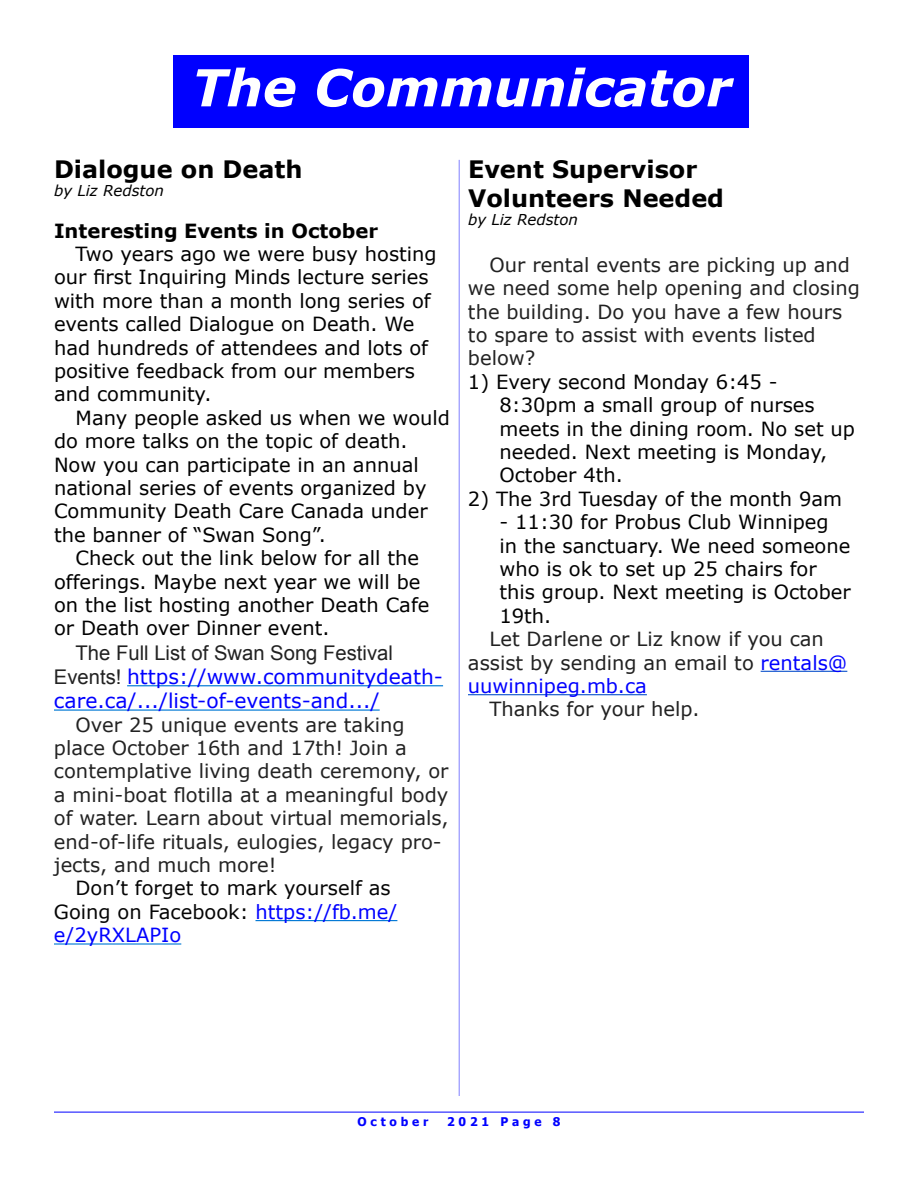
<style>
.page{position:relative;width:918px;height:1188px;background:#fff}
.page>*{position:absolute;margin:0;border:0;box-sizing:border-box;transform-origin:0 0}
.t1{font:italic 700 51px "Verdana";color:#fff}
.t2{font:700 24px/28.8px "Verdana";color:#000}
.t3{font:20.25px/24.3px "Verdana";color:#00f}
.t4{font:20.25px "Arial";color:#222}
.t5{font:19.5px/23.4px "Verdana";color:#000}
.t6{font:19.5px/23.4px "Verdana";color:#212121}
.t7{font:19.5px/23.4px "Verdana";color:#222}
.t8{font:19.5px/23.4px "Verdana";color:#050505}
.t9{font:700 19.5px "Verdana";color:#000}
.t10{font:italic 15px "Verdana";color:#000}
.t11{font:700 12px "Tahoma";letter-spacing:.32em;color:#00f}
.s1{font-family:"Arial";color:#222}
.s2{color:#00f}
</style>
<div class="page">
<div style="left:173px;top:56px;width:575px;height:72px;background:#00f"></div>
<hr style="left:54px;top:1112px;width:810px;height:1px;background:#00f">
<hr style="left:127px;top:685px;width:316px;height:1px;background:#0078d4">
<hr style="left:54px;top:709px;width:326px;height:2px;background:#0078d4">
<hr style="left:255px;top:920px;width:142px;height:1px;background:#0078d4">
<hr style="left:54px;top:943px;width:127px;height:2px;background:#0078d4">
<hr style="left:761px;top:671px;width:86px;height:1px;background:#15c">
<hr style="left:468px;top:694px;width:179px;height:1px;background:#15c">
<hr style="left:459px;top:160px;width:1px;height:936px;background:#8080ff">
<h1 class="t1" style="left:192px;top:55px;width:541px">The Communicator</h1>
<p class="t2" style="left:54px;top:155px;width:250px">Dialogue on Death</p>
<p class="t10" style="left:54px;top:181px;width:112px">by Liz Redston</p>
<p class="t9" style="left:54px;top:218px;width:326px">Interesting Events in October</p>
<p class="t5" style="left:54px;top:242px;width:384px;text-indent:22px">Two years ago we were busy hosting our first Inquiring Minds lecture series with more than a month long series of events called Dialogue on Death. We had hundreds of attendees and lots of positive feedback from our members and community.</p>
<p class="t5" style="left:76px;top:406px;width:376px">Many people asked us when we would</p>
<p class="t5" style="left:54px;top:430px;width:355px">do more talks on the topic of death.</p>
<p class="t5" style="left:54px;top:453px;width:366px">Now you can participate in an annual</p>
<p class="t5" style="left:54px;top:476px;width:374px">national series of events organized by</p>
<p class="t5" style="left:54px;top:500px;width:375px">Community Death Care Canada under</p>
<p class="t5" style="left:54px;top:523px;width:273px">the banner of “Swan Song”.</p>
<p class="t5" style="left:76px;top:547px;width:345px">Check out the link below for all the</p>
<p class="t5" style="left:54px;top:570px;width:368px">offerings. Maybe next year we will be</p>
<p class="t5" style="left:54px;top:593px;width:377px">on the list hosting another Death Cafe</p>
<p class="t5" style="left:54px;top:617px;width:277px">or Death over Dinner event.</p>
<p class="t4" style="left:76px;top:639px;width:319px">The Full List of Swan Song Festival</p>
<p class="t3" style="left:54px;top:665px;width:391px"><span class="s1">Events!</span> https://www.communitydeath&shy;care.ca/.../list-of-events-and.../</p>
<p class="t7" style="left:54px;top:713px;width:396px;text-indent:22px">Over 25 unique events are taking place October 16th and 17th! Join a contemplative living death ceremony, or a mini-boat flotilla at a meaningful body of water. Learn about virtual memorials, end-of-life rituals, eulogies, legacy pro&shy;jects, and much more!</p>
<p class="t8" style="left:54px;top:877px;width:345px;text-indent:22px">Don’t forget to mark yourself as<br>Going on Facebook: <span class="s2">https://fb.me/ e/2yRXLAPIo</span></p>
<p class="t2" style="left:468px;top:155px;width:258px">Event Supervisor<br>Volunteers Needed</p>
<p class="t10" style="left:468px;top:210px;width:112px">by Liz Redston</p>
<p class="t6" style="left:468px;top:253px;width:393px;text-indent:22px">Our rental events are picking up and we need some help opening and closing the building. Do you have a few hours to spare to assist with events listed below?</p>
<p class="t5" style="left:499px;top:370px;width:357px;text-indent:-31px">1) Every second Monday 6:45 -<br>8:30pm a small group of nurses meets in the dining room. No set up needed. Next meeting is Monday,<br>October 4th.</p>
<p class="t5" style="left:468px;top:487px;width:376px">2) The 3rd Tuesday of the month 9am</p>
<p class="t5" style="left:499px;top:511px;width:353px">- 11:30 for Probus Club Winnipeg in the sanctuary. We need someone who is ok to set up 25 chairs for this group. Next meeting is October<br>19th.</p>
<p class="t6" style="left:468px;top:628px;width:381px;text-indent:22px">Let Darlene or Liz know if you can assist by sending an email to <span class="s2">rentals@ uuwinnipeg.mb.ca</span></p>
<p class="t6" style="left:490px;top:698px;width:211px">Thanks for your help.</p>
<p class="t11" style="left:358px;top:1113px;width:72px">October</p>
<p class="t11" style="left:447px;top:1113px;width:115px">2021 Page 8</p>
</div>
